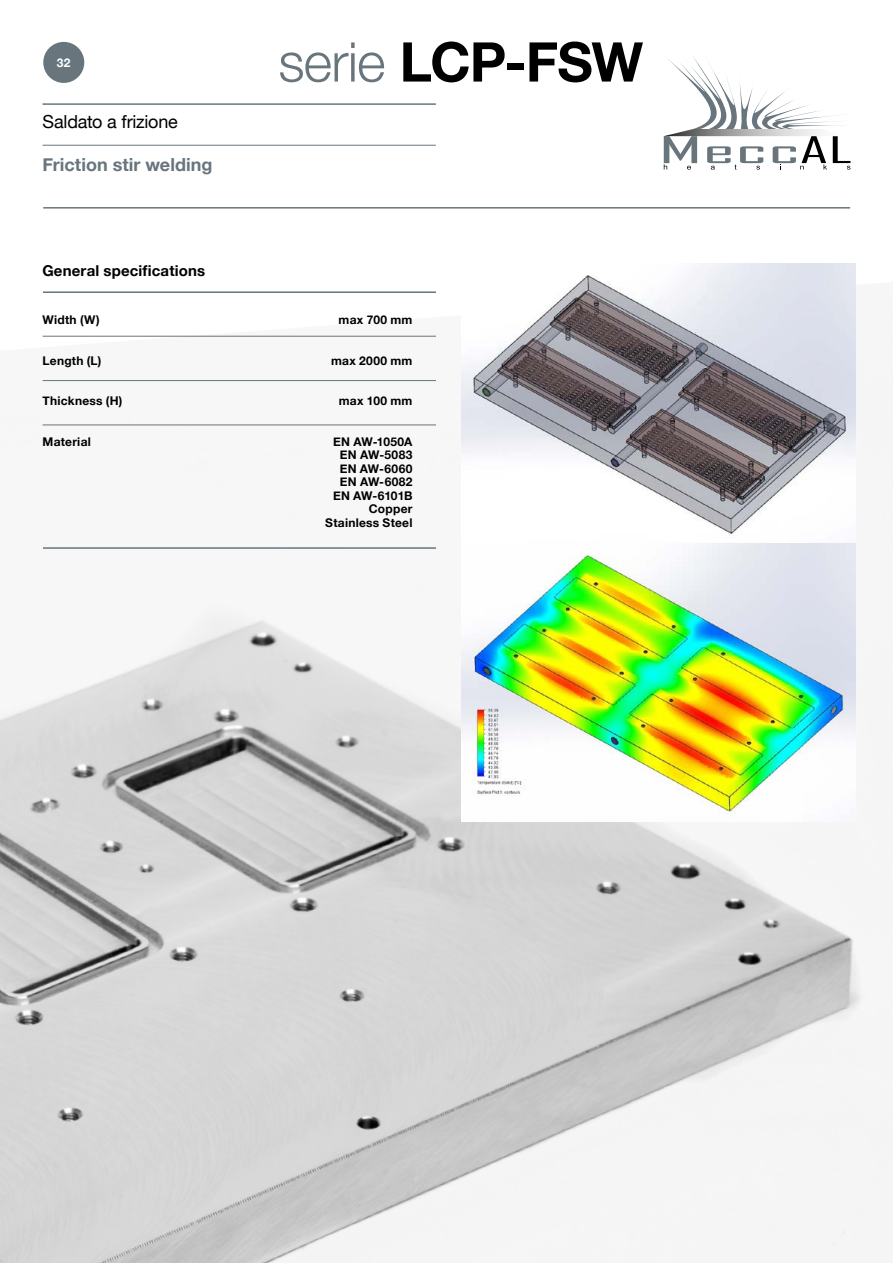
<style>
.page{position:relative;width:893px;height:1263px;background:#fff}
.page>*{position:absolute;margin:0;border:0;box-sizing:border-box;transform-origin:0 0}
.t1{font:700 54.75px "Helvetica Neue";letter-spacing:-.02em;color:#000}
.t2{font:700 18px "Helvetica Neue";letter-spacing:.005em;color:#68757d}
.t3{font:18px "Helvetica Neue";letter-spacing:-.01em;color:#000}
.t4{font:700 15px "Helvetica Neue";letter-spacing:.01em;color:#000}
.t5{font:700 12px/13.5px "Helvetica Neue";letter-spacing:.02em;color:#000;text-align:right}
.t6{font:700 12px "Helvetica Neue";color:#fff}
.s1{font-weight:300;color:#68757d}
</style>
<div class="page">
<img style="left:0;top:335px;width:893px;height:928px">
<svg style="left:664px;top:57px;width:186px;height:113px"></svg>
<hr style="left:43px;top:145px;width:393px;height:1px;background:#68757d">
<hr style="left:43px;top:103px;width:393px;height:2px;background:#68757d">
<hr style="left:43px;top:207px;width:807px;height:2px;background:#68757d">
<img style="left:461px;top:264px;width:395px;height:558px">
<hr style="left:43px;top:425px;width:393px;height:1px;background:#68757d">
<hr style="left:43px;top:336px;width:393px;height:1px;background:#68757d">
<hr style="left:43px;top:380px;width:393px;height:1px;background:#68757d">
<hr style="left:43px;top:547px;width:393px;height:2px;background:#68757d">
<hr style="left:43px;top:291px;width:393px;height:2px;background:#68757d">
<div style="left:43px;top:42px;width:41px;height:41px;background:#68757d;border-radius:50%"></div>
<p class="t6" style="left:57px;top:53px;width:15px">32</p>
<h2 class="t3" style="left:43px;top:109px;width:137px">Saldato a frizione</h2>
<h2 class="t2" style="left:43px;top:151px;width:171px">Friction stir welding</h2>
<p class="t4" style="left:42px;top:259px;width:164px">General specifications</p>
<h1 class="t1" style="left:278px;top:19px;width:366px"><span class="s1">serie</span> LCP-FSW</h1>
<p class="t5" style="left:43px;top:313px;width:59px">Width (W)</p>
<p class="t5" style="left:339px;top:313px;width:75px">max 700 mm</p>
<p class="t5" style="left:43px;top:354px;width:60px">Length (L)</p>
<p class="t5" style="left:331px;top:354px;width:83px">max 2000 mm</p>
<p class="t5" style="left:43px;top:394px;width:81px">Thickness (H)</p>
<p class="t5" style="left:339px;top:394px;width:75px">max 100 mm</p>
<p class="t5" style="left:43px;top:435px;width:50px">Material</p>
<p class="t5" style="left:325px;top:435px;width:89px">EN AW-1050A<br>EN AW-5083<br>EN AW-6060<br>EN AW-6082<br>EN AW-6101B<br>Copper<br>Stainless Steel</p>
</div>
